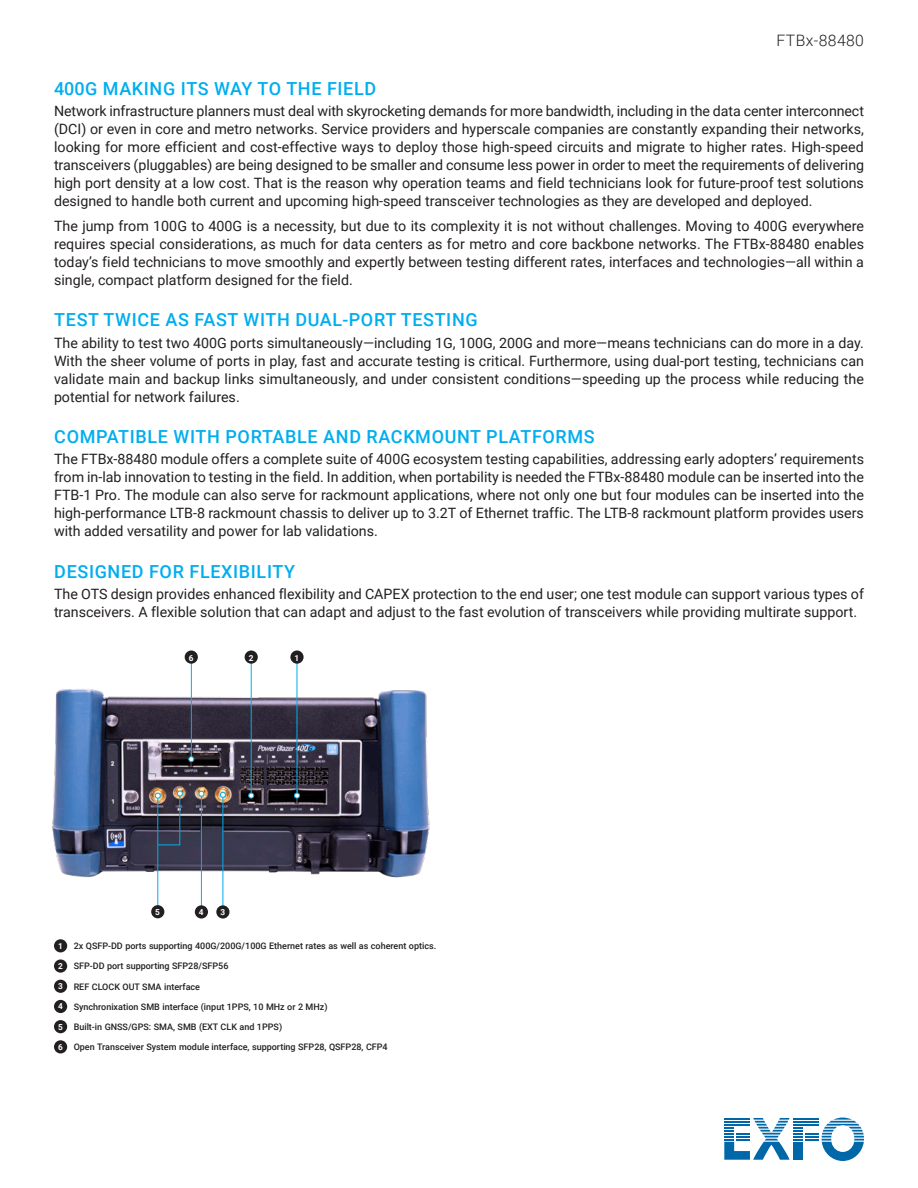
<style>
.page{position:relative;width:918px;height:1188px;background:#fff}
.page>*{position:absolute;margin:0;border:0;box-sizing:border-box;transform-origin:0 0}
.t1{font:500 18px "Roboto";letter-spacing:.035em;color:#00aeef}
.t2{font:300 15.75px "Roboto";letter-spacing:.025em;color:#231f20}
.t3{font:14.25px/18px "Roboto";color:#231f20;text-align:justify}
.t4{font:500 9px "Roboto";color:#231f20}
.t5{font:700 8.25px "Roboto";color:#fff}
.s1{font-weight:700;font-size:8.25px;color:#fff}
</style>
<div class="page">
<svg style="left:724px;top:1118px;width:140px;height:43px"></svg>
<hr style="left:724px;top:1124px;width:26px;height:2px;background:#0068a9">
<img style="left:52px;top:652px;width:378px;height:262px">
<div style="left:54px;top:939px;width:13px;height:13px;background:#231f20;border-radius:50%"></div>
<div style="left:54px;top:959px;width:13px;height:14px;background:#231f20;border-radius:50%"></div>
<div style="left:54px;top:980px;width:13px;height:13px;background:#231f20;border-radius:50%"></div>
<div style="left:54px;top:1000px;width:13px;height:13px;background:#231f20;border-radius:50%"></div>
<div style="left:54px;top:1020px;width:13px;height:13px;background:#231f20;border-radius:50%"></div>
<div style="left:54px;top:1040px;width:13px;height:13px;background:#231f20;border-radius:50%"></div>
<hr style="left:201px;top:795px;width:1px;height:117px;background:#00aeef">
<svg style="left:199px;top:791px;width:5px;height:6px"></svg>
<hr style="left:223px;top:797px;width:1px;height:109px;background:#00aeef">
<svg style="left:220px;top:792px;width:6px;height:6px"></svg>
<hr style="left:297px;top:662px;width:1px;height:131px;background:#00aeef">
<svg style="left:294px;top:793px;width:6px;height:5px"></svg>
<div style="left:290px;top:650px;width:14px;height:14px;background:#231f20;border-radius:50%"></div>
<div style="left:216px;top:905px;width:13px;height:14px;background:#231f20;border-radius:50%"></div>
<div style="left:195px;top:905px;width:13px;height:14px;background:#231f20;border-radius:50%"></div>
<hr style="left:251px;top:662px;width:1px;height:131px;background:#00aeef">
<svg style="left:248px;top:793px;width:6px;height:5px"></svg>
<div style="left:245px;top:650px;width:13px;height:14px;background:#231f20;border-radius:50%"></div>
<hr style="left:191px;top:661px;width:1px;height:98px;background:#00aeef">
<svg style="left:188px;top:756px;width:6px;height:6px"></svg>
<div style="left:185px;top:650px;width:13px;height:14px;background:#231f20;border-radius:50%"></div>
<hr style="left:157px;top:797px;width:1px;height:115px;background:#00aeef">
<div style="left:151px;top:905px;width:13px;height:13px;background:#231f20;border-radius:50%"></div>
<svg style="left:155px;top:791px;width:28px;height:55px;background:#454e5c"></svg>
<p class="t2" style="left:777px;top:30px;width:89px">FTBx-88480</p>
<p class="t1" style="left:54px;top:75px;width:324px">400G MAKING ITS WAY TO THE FIELD</p>
<p class="t3" style="left:54px;top:101px;width:812px">Network infrastructure planners must deal with skyrocketing demands for more bandwidth, including in the data center interconnect (DCI) or even in core and metro networks. Service providers and hyperscale companies are constantly expanding their networks, looking for more efficient and cost-effective ways to deploy those high-speed circuits and migrate to higher rates. High-speed transceivers (pluggables) are being designed to be smaller and consume less power in order to meet the requirements of delivering high port density at a low cost. That is the reason why operation teams and field technicians look for future-proof test solutions designed to handle both current and upcoming high-speed transceiver technologies as they are developed and deployed.</p>
<p class="t3" style="left:54px;top:216px;width:812px">The jump from 100G to 400G is a necessity, but due to its complexity it is not without challenges. Moving to 400G everywhere requires special considerations, as much for data centers as for metro and core backbone networks. The FTBx-88480 enables today’s field technicians to move smoothly and expertly between testing different rates, interfaces and technologies—all within a single, compact platform designed for the field.</p>
<p class="t1" style="left:54px;top:307px;width:425px">TEST TWICE AS FAST WITH DUAL-PORT TESTING</p>
<p class="t3" style="left:54px;top:333px;width:812px">The ability to test two 400G ports simultaneously—including 1G, 100G, 200G and more—means technicians can do more in a day.<br>With the sheer volume of ports in play, fast and accurate testing is critical. Furthermore, using dual-port testing, technicians can validate main and backup links simultaneously, and under consistent conditions—speeding up the process while reducing the potential for network failures.</p>
<p class="t1" style="left:54px;top:424px;width:542px">COMPATIBLE WITH PORTABLE AND RACKMOUNT PLATFORMS</p>
<p class="t3" style="left:54px;top:450px;width:812px">The FTBx-88480 module offers a complete suite of 400G ecosystem testing capabilities, addressing early adopters’ requirements from in-lab innovation to testing in the field. In addition, when portability is needed the FTBx‑88480 module can be inserted into the FTB-1 Pro. The module can also serve for rackmount applications, where not only one but four modules can be inserted into the high-performance LTB-8 rackmount chassis to deliver up to 3.2T of Ethernet traffic. The LTB‑8 rackmount platform provides users with added versatility and power for lab validations.</p>
<p class="t1" style="left:54px;top:559px;width:242px">DESIGNED FOR FLEXIBILITY</p>
<p class="t3" style="left:54px;top:584px;width:811px">The OTS design provides enhanced flexibility and CAPEX protection to the end user; one test module can support various types of transceivers. A flexible solution that can adapt and adjust to the fast evolution of transceivers while providing multirate support.</p>
<p class="t5" style="left:189px;top:652px;width:6px">6</p>
<p class="t5" style="left:249px;top:652px;width:6px">2</p>
<p class="t5" style="left:294px;top:652px;width:6px">1</p>
<p class="t5" style="left:155px;top:907px;width:6px">5</p>
<p class="t5" style="left:199px;top:907px;width:6px">4</p>
<p class="t5" style="left:220px;top:907px;width:6px">3</p>
<p class="t4" style="left:58px;top:940px;width:380px"><span class="s1">1</span> 2x QSFP-DD ports supporting 400G/200G/100G Ethernet rates as well as coherent optics.</p>
<p class="t4" style="left:58px;top:960px;width:172px"><span class="s1">2</span> SFP-DD port supporting SFP28/SFP56</p>
<p class="t4" style="left:58px;top:980px;width:144px"><span class="s1">3</span> REF CLOCK OUT SMA interface</p>
<p class="t4" style="left:58px;top:1000px;width:271px"><span class="s1">4</span> Synchronixation SMB interface (input 1PPS, 10 MHz or 2 MHz)</p>
<p class="t4" style="left:58px;top:1021px;width:226px"><span class="s1">5</span> Built-in GNSS/GPS: SMA, SMB (EXT CLK and 1PPS)</p>
<p class="t4" style="left:58px;top:1041px;width:331px"><span class="s1">6</span> Open Transceiver System module interface, supporting SFP28, QSFP28, CFP4</p>
</div>
